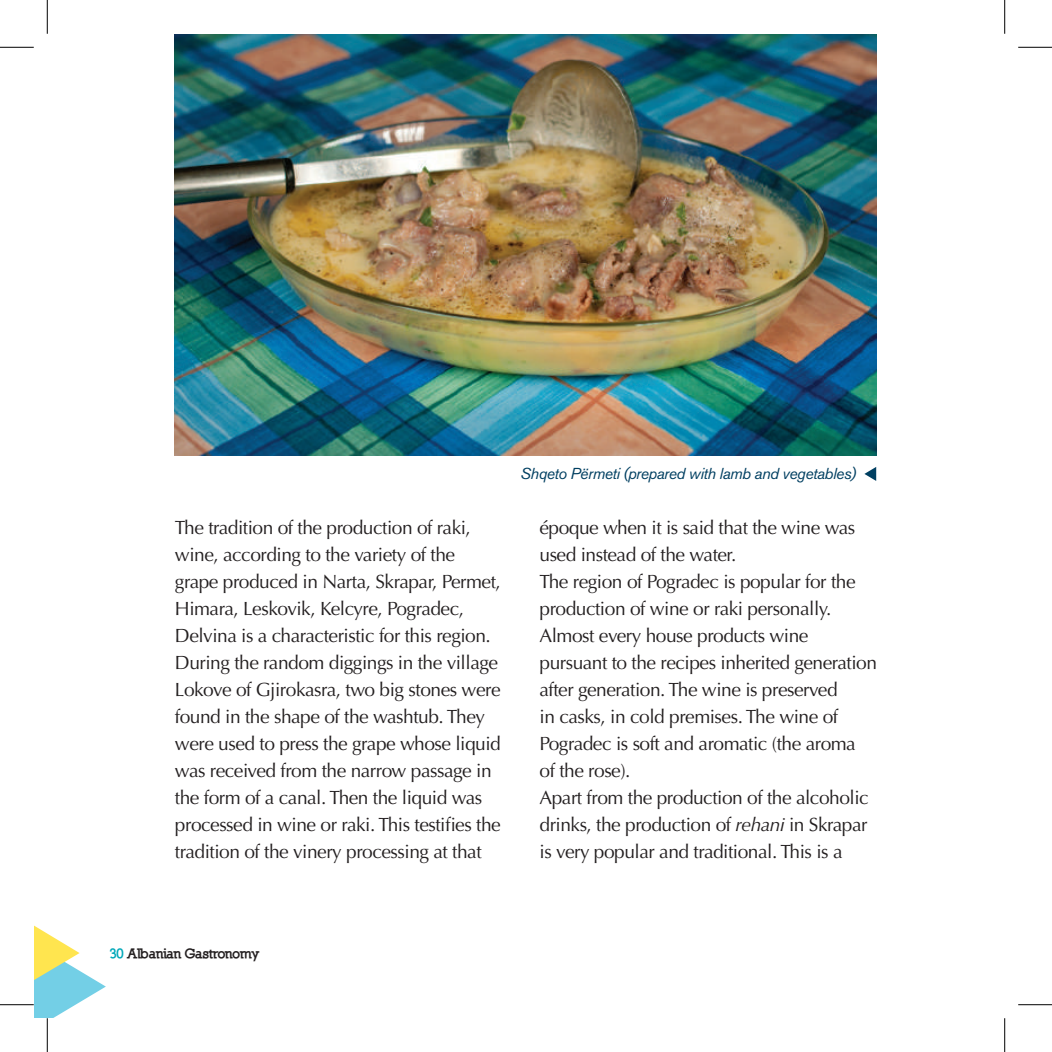
<style>
.page{position:relative;width:1052px;height:1052px;background:#fff}
.page>*{position:absolute;margin:0;border:0;box-sizing:border-box;transform-origin:0 0}
.t1{font:19.12px/27px "Optima LT Std";letter-spacing:-.025em;color:#231f20}
.t2{font:italic 15.75px "Akzidenz Grotesk Std";letter-spacing:-.025em;color:#003f61}
.t3{font:900 13.5px "Nilland";letter-spacing:-.025em;color:#231f20}
.s1{font-style:italic}
.s2{color:#00a8b9}
</style>
<div class="page">
<svg style="left:34px;top:925px;width:72px;height:92px"></svg>
<img style="left:175px;top:34px;width:701px;height:421px">
<svg style="left:864px;top:467px;width:12px;height:14px"></svg>
<hr style="left:0;top:47px;width:34px;height:1px;background:#000">
<hr style="left:1017px;top:47px;width:34px;height:1px;background:#000">
<hr style="left:0;top:1004px;width:34px;height:1px;background:#000">
<hr style="left:1017px;top:1004px;width:34px;height:1px;background:#000">
<hr style="left:47px;top:0;width:1px;height:34px;background:#000">
<hr style="left:47px;top:1017px;width:1px;height:34px;background:#000">
<hr style="left:1004px;top:0;width:1px;height:34px;background:#000">
<hr style="left:1004px;top:1017px;width:1px;height:34px;background:#000">
<p class="t2" style="left:520px;top:464px;width:337px">Shqeto Përmeti (prepared with lamb and vegetables)</p>
<p class="t1" style="left:175px;top:514px;width:327px">The tradition of the production of raki, wine, according to the variety of the grape produced in Narta, Skrapar, Permet, Himara, Leskovik, Kelcyre, Pogradec, Delvina is a characteristic for this region.<br>During the random diggings in the village Lokove of Gjirokasra, two big stones were found in the shape of the washtub. They were used to press the grape whose liquid was received from the narrow passage in the form of a canal. Then the liquid was processed in wine or raki. This testifies the tradition of the vinery processing at that</p>
<p class="t1" style="left:539px;top:514px;width:339px">époque when it is said that the wine was used instead of the water.<br>The region of Pogradec is popular for the production of wine or raki personally.<br>Almost every house products wine pursuant to the recipes inherited generation after generation. The wine is preserved<br>in casks, in cold premises. The wine of Pogradec is soft and aromatic (the aroma<br>of the rose).<br>Apart from the production of the alcoholic drinks, the production of <span class="s1">rehani</span> in Skrapar is very popular and traditional. This is a</p>
<p class="t3" style="left:109px;top:945px;width:152px"><span class="s2">30</span> Albanian Gastronomy</p>
</div>
